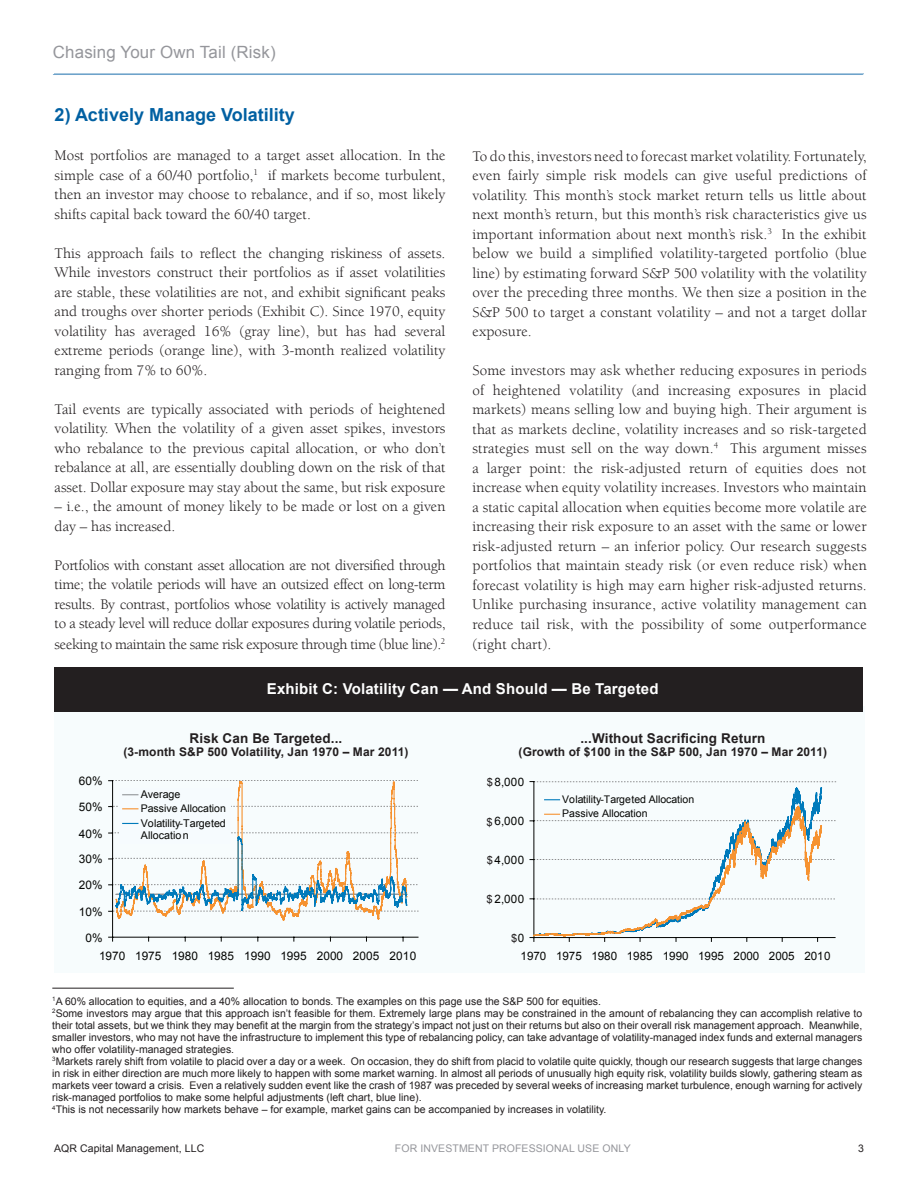
<style>
.page{position:relative;width:918px;height:1188px;background:#fff}
.page>*{position:absolute;margin:0;border:0;box-sizing:border-box;transform-origin:0 0}
.t1{font:700 18px "Arial";color:#0160a2}
.t2{font:16.8px "Arial";letter-spacing:.01em;color:#95969b}
.t3{font:15px/19.5px "Berkeley";color:#231f20;text-align:justify}
.t4{font:700 15px "Arial";letter-spacing:.01em;color:#fff}
.t5{font:700 13.5px "Arial";letter-spacing:.01em;color:#231f20}
.t6{font:700 12px "Arial";letter-spacing:.01em;color:#231f20}
.t7{font:11.85px "Arial";color:#040503}
.t8{font:11.55px "Arial";color:#040503}
.t9{font:11.25px "Arial";color:#231f20}
.t10{font:10.65px/12.3px "Arial";color:#040503}
.t11{font:10.5px/12px "Arial";color:#231f20}
.t12{font:10.5px/14px "Arial";color:#040503}
.t13{font:10.5px "Arial";letter-spacing:.01em;color:#95969b}
.s1{font-size:11.25px;color:#231f20}
.s2{font-size:11.55px;color:#040503}
</style>
<div class="page">
<hr style="left:54px;top:73px;width:810px;height:1px;background:#015fa3">
<hr style="left:53px;top:74px;width:810px;height:1px;background:#015fa3">
<hr style="left:52px;top:988px;width:182px;height:1px;background:#231f20">
<div style="left:54px;top:707px;width:810px;height:266px;background:#f7fcfd"></div>
<div style="left:54px;top:667px;width:809px;height:45px;background:#231f20"></div>
<hr style="left:112px;top:781px;width:1px;height:156px;background:#040503">
<hr style="left:113px;top:937px;width:305px;height:1px;background:#040503">
<svg style="left:109px;top:780px;width:310px;height:141px"></svg>
<svg style="left:530px;top:781px;width:306px;height:160px"></svg>
<p class="t2" style="left:53px;top:41px;width:224px">Chasing Your Own Tail (Risk)</p>
<p class="t1" style="left:55px;top:103px;width:242px">2) Actively Manage Volatility</p>
<p class="t3" style="left:55px;top:145px;width:392px">Most portfolios are managed to a target asset allocation. In the simple case of a 60/40 portfolio,<sup>1</sup> if markets become turbulent, then an investor may choose to rebalance, and if so, most likely shifts capital back toward the 60/40 target.</p>
<p class="t3" style="left:55px;top:243px;width:392px">This approach fails to reflect the changing riskiness of assets.<br>While investors construct their portfolios as if asset volatilities are stable, these volatilities are not, and exhibit significant peaks and troughs over shorter periods (Exhibit C). Since 1970, equity volatility has averaged 16% (gray line), but has had several extreme periods (orange line), with 3-month realized volatility ranging from 7% to 60%.</p>
<p class="t3" style="left:55px;top:399px;width:392px">Tail events are typically associated with periods of heightened volatility. When the volatility of a given asset spikes, investors who rebalance to the previous capital allocation, or who don’t rebalance at all, are essentially doubling down on the risk of that asset. Dollar exposure may stay about the same, but risk exposure</p>
<p class="t3" style="left:55px;top:496px;width:392px">– i.e., the amount of money likely to be made or lost on a given day – has increased.</p>
<p class="t3" style="left:55px;top:555px;width:392px">Portfolios with constant asset allocation are not diversified through time; the volatile periods will have an outsized effect on long-term results. By contrast, portfolios whose volatility is actively managed to a steady level will reduce dollar exposures during volatile periods, seeking to maintain the same risk exposure through time (blue line).<sup>2</sup></p>
<p class="t3" style="left:472px;top:146px;width:396px">To do this, investors need to forecast market volatility. Fortunately, even fairly simple risk models can give useful predictions of volatility. This month’s stock market return tells us little about next month’s return, but this month’s risk characteristics give us important information about next month’s risk.<sup>3</sup> In the exhibit below we build a simplified volatility-targeted portfolio (blue line) by estimating forward S&amp;P 500 volatility with the volatility over the preceding three months. We then size a position in the S&amp;P 500 to target a constant volatility – and not a target dollar exposure.</p>
<p class="t3" style="left:472px;top:361px;width:396px">Some investors may ask whether reducing exposures in periods of heightened volatility (and increasing exposures in placid markets) means selling low and buying high. Their argument is that as markets decline, volatility increases and so risk-targeted strategies must sell on the way down.<sup>4</sup> This argument misses a larger point: the risk-adjusted return of equities does not increase when equity volatility increases. Investors who maintain a static capital allocation when equities become more volatile are increasing their risk exposure to an asset with the same or lower risk-adjusted return – an inferior policy. Our research suggests portfolios that maintain steady risk (or even reduce risk) when forecast volatility is high may earn higher risk-adjusted returns.<br>Unlike purchasing insurance, active volatility management can reduce tail risk, with the possibility of some outperformance (right chart).</p>
<p class="t7" style="left:79px;top:773px;width:25px">60%</p>
<p class="t7" style="left:79px;top:799px;width:25px">50%</p>
<p class="t7" style="left:79px;top:826px;width:25px">40%</p>
<p class="t7" style="left:79px;top:852px;width:25px">30%</p>
<p class="t7" style="left:79px;top:877px;width:25px">20%</p>
<p class="t7" style="left:79px;top:904px;width:25px">10%</p>
<p class="t7" style="left:86px;top:930px;width:19px">0%</p>
<p class="t4" style="left:267px;top:679px;width:393px">Exhibit C: Volatility Can — And Should — Be Targeted</p>
<p class="t5" style="left:190px;top:729px;width:154px">Risk Can Be Targeted...</p>
<p class="t6" style="left:123px;top:744px;width:287px">(3-month S&amp;P 500 Volatility, Jan 1970 – Mar 2011)</p>
<p class="t5" style="left:580px;top:729px;width:187px">...Without Sacrificing Return</p>
<p class="t6" style="left:519px;top:744px;width:310px">(Growth of $100 in the S&amp;P 500, Jan 1970 – Mar 2011)</p>
<p class="t10" style="left:141px;top:788px;width:41px">Average</p>
<p class="t12" style="left:141px;top:802px;width:87px">Passive Allocation</p>
<p class="t10" style="left:141px;top:817px;width:86px">Volatility-Targeted<br>Allocation</p>
<p class="t8" style="left:487px;top:774px;width:39px"><span class="s1">$</span>8,000</p>
<p class="t8" style="left:486px;top:814px;width:39px"><span class="s1">$</span> 6,000</p>
<p class="t8" style="left:487px;top:852px;width:39px"><span class="s1">$</span>4,000</p>
<p class="t8" style="left:486px;top:892px;width:39px"><span class="s1">$</span> 2,000</p>
<p class="t9" style="left:511px;top:931px;width:15px">$<span class="s2">0</span></p>
<p class="t12" style="left:562px;top:793px;width:133px">Volatility-Targete Allocation<br>Passive Allocation</p>
<p class="t10" style="left:640px;top:793px;width:7px">d</p>
<p class="t7" style="left:99px;top:948px;width:319px">1970 1975 1980 1985 1990 1995 2000 2005 2010</p>
<p class="t8" style="left:521px;top:948px;width:312px">1970 1975 1980 1985 1990 1995 2000 2005 2010</p>
<p class="t11" style="left:52px;top:995px;width:812px"><sup>1</sup>A 60% allocation to equities, and a 40% allocation to bonds. The examples on this page use the S&amp;P 500 for equities.<br><sup>2</sup>Some investors may argue that this approach isn’t feasible for them. Extremely large plans may be constrained in the amount of rebalancing they can accomplish relative to their total assets, but we think they may benefit at the margin from the strategy’s impact not just on their returns but also on their overall risk management approach. Meanwhile, smaller investors, who may not have the infrastructure to implement this type of rebalancing policy, can take advantage of volatility-managed index funds and external managers who offer volatility-managed strategies.<br><sup>3</sup>Markets rarely shift from volatile to placid over a day or a week. On occasion, they do shift from placid to volatile quite quickly, though our research suggests that large changes in risk in either direction are much more likely to happen with some market warning. In almost all periods of unusually high equity risk, volatility builds slowly, gathering steam as markets veer toward a crisis. Even a relatively sudden event like the crash of 1987 was preceded by several weeks of increasing market turbulence, enough warning for actively risk-managed portfolios to make some helpful adjustments (left chart, blue line).<br><sup>4</sup>This is not necessarily how markets behave – for example, market gains can be accompanied by increases in volatility.</p>
<p class="t11" style="left:54px;top:1142px;width:152px">AQR Capital Management, LLC</p>
<p class="t13" style="left:395px;top:1141px;width:237px">FOR INVESTMENT PROFESSIONAL USE ONLY</p>
<p class="t11" style="left:858px;top:1142px;width:7px">3</p>
</div>
